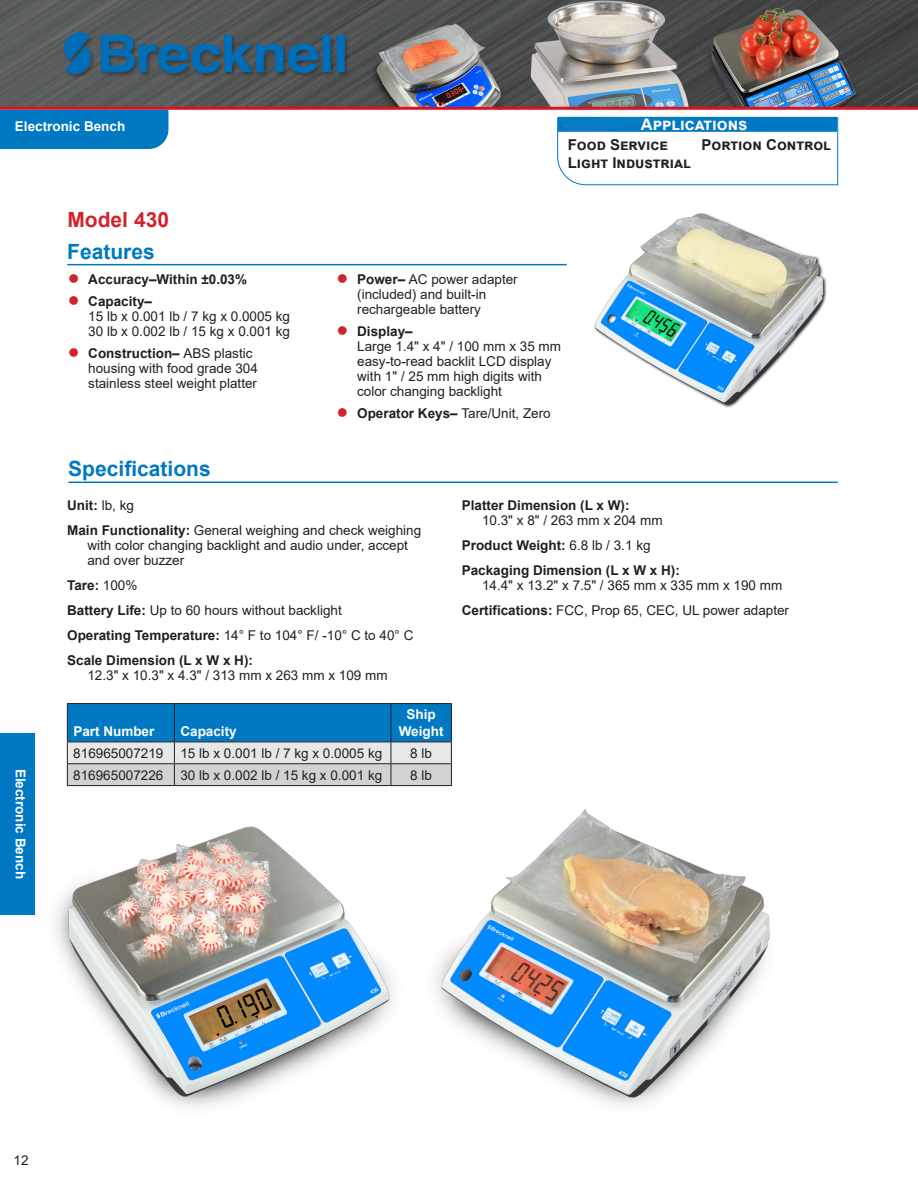
<style>
.page{position:relative;width:918px;height:1188px;background:#fff}
.page>*{position:absolute;margin:0;border:0;box-sizing:border-box;transform-origin:0 0}
.t1{font:700 21px "Arial";color:#0079c2}
.t2{font:700 21px "Arial";color:#d1232a}
.t3{font:700 16.5px "Arial";color:#fff}
.t4{font:700 15px "Arial";color:#231f20}
.t5{font:13.5px/15px "Arial";color:#231f20}
.t6{font:700 13.5px/25px "Arial";color:#231f20}
.t7{font:700 13.5px/16.5px "Arial";color:#fff;text-align:center}
.s1{color:#d1232a}
.s2{font-weight:700}
.s3{font-weight:400}
</style>
<div class="page">
<img style="left:0;top:0;width:918px;height:176px">
<div style="left:0;top:110px;width:168px;height:39px;background:#0079c2"></div>
<div style="left:0;top:733px;width:34px;height:182px;background:#0079c2"></div>
<svg style="left:557px;top:117px;width:281px;height:69px"></svg>
<hr style="left:67px;top:264px;width:500px;height:1px;background:#0079c2">
<hr style="left:68px;top:482px;width:770px;height:1px;background:#0079c2">
<hr style="left:67px;top:703px;width:107px;height:1px;background:#231f20">
<hr style="left:174px;top:703px;width:217px;height:1px;background:#231f20">
<hr style="left:391px;top:703px;width:61px;height:1px;background:#231f20">
<svg style="left:67px;top:704px;width:385px;height:81px;background:#70a7c9"></svg>
<hr style="left:67px;top:785px;width:107px;height:1px;background:#231f20">
<hr style="left:174px;top:785px;width:217px;height:1px;background:#231f20">
<hr style="left:391px;top:785px;width:61px;height:1px;background:#231f20">
<img style="left:557px;top:213px;width:270px;height:195px">
<img style="left:55px;top:826px;width:327px;height:281px">
<img style="left:382px;top:809px;width:388px;height:297px">
<p class="t7" style="left:15px;top:118px;width:112px">Electronic Bench</p>
<h1 class="t2" style="left:68px;top:205px;width:103px">Model 430</h1>
<h1 class="t1" style="left:67px;top:236px;width:89px">Features</h1>
<p class="t6" style="left:68px;top:267px;width:181px"><span class="s1">●</span> Accuracy–Within ±0.03%</p>
<p class="t5" style="left:88px;top:293px;width:203px;text-indent:-20px"><span class="s1">●</span> <span class="s2">Capacity–<br></span>15 lb x 0.001 lb / 7 kg x 0.0005 kg<br>30 lb x 0.002 lb / 15 kg x 0.001 kg</p>
<p class="t5" style="left:88px;top:345px;width:171px;text-indent:-20px"><span class="s1">●</span> <span class="s2">Construction–</span> ABS plastic housing with food grade 304 stainless steel weight platter</p>
<p class="t3" style="left:641px;top:113px;width:108px">Applications</p>
<p class="t4" style="left:568px;top:135px;width:102px">Food Service</p>
<p class="t4" style="left:701px;top:135px;width:131px">Portion Control</p>
<p class="t4" style="left:568px;top:153px;width:125px">Light Industrial</p>
<p class="t5" style="left:357px;top:272px;width:162px;text-indent:-20px"><span class="s1">●</span> <span class="s2">Power–</span> AC power adapter (included) and built-in rechargeable battery</p>
<p class="t5" style="left:357px;top:323px;width:205px;text-indent:-20px"><span class="s1">●</span> <span class="s2">Display–<br></span>Large 1.4" x 4" / 100 mm x 35 mm easy-to-read backlit LCD display with 1" / 25 mm high digits with color changing backlight</p>
<p class="t5" style="left:337px;top:405px;width:215px"><span class="s1">●</span> <span class="s2">Operator Keys–</span> Tare/Unit, Zero</p>
<p class="t7" style="left:29px;top:769px;width:112px;rotate:90deg">Electronic Bench</p>
<h1 class="t1" style="left:68px;top:454px;width:144px">Specifications</h1>
<p class="t5" style="left:67px;top:493px;width:356px;line-height:25px"><span class="s2">Unit:</span> lb, kg<br><span class="s2">Main Functionality:</span> General weighing and check weighing</p>
<p class="t5" style="left:87px;top:538px;width:322px">with color changing backlight and audio under, accept and over buzzer</p>
<p class="t6" style="left:67px;top:573px;width:348px">Tare: <span class="s3">100%<br></span>Battery Life: <span class="s3">Up to 60 hours without backlight<br></span>Operating Temperature: <span class="s3">14° F to 104° F/ -10° C to 40° C </span>Scale Dimension (L x W x H):</p>
<p class="t5" style="left:87px;top:668px;width:302px">12.3" x 10.3" x 4.3" / 313 mm x 263 mm x 109 mm</p>
<p class="t7" style="left:73px;top:723px;width:83px">Part Number</p>
<p class="t7" style="left:180px;top:723px;width:58px">Capacity</p>
<p class="t7" style="left:399px;top:707px;width:46px">Ship<br>Weight</p>
<p class="t5" style="left:73px;top:745px;width:92px">816965007219</p>
<p class="t5" style="left:180px;top:745px;width:203px">15 lb x 0.001 lb / 7 kg x 0.0005 kg</p>
<p class="t5" style="left:410px;top:745px;width:23px">8 lb</p>
<p class="t5" style="left:73px;top:767px;width:92px">816965007226</p>
<p class="t5" style="left:180px;top:767px;width:203px">30 lb x 0.002 lb / 15 kg x 0.001 kg</p>
<p class="t5" style="left:410px;top:767px;width:23px">8 lb</p>
<p class="t6" style="left:462px;top:493px;width:169px">Platter Dimension (L x W):</p>
<p class="t6" style="left:462px;top:508px;width:220px;text-indent:20px"><span class="s3">10.3" x 8" / 263 mm x 204 mm<br></span>Product Weight: <span class="s3">6.8 lb / 3.1 kg<br></span>Packaging Dimension (L x W x H):</p>
<p class="t5" style="left:462px;top:573px;width:329px;line-height:25px;text-indent:20px">14.4" x 13.2" x 7.5" / 365 mm x 335 mm x 190 mm<br><span class="s2">Certifications:</span> FCC, Prop 65, CEC, UL power adapter</p>
<p class="t5" style="left:14px;top:1153px;width:17px">12</p>
</div>
